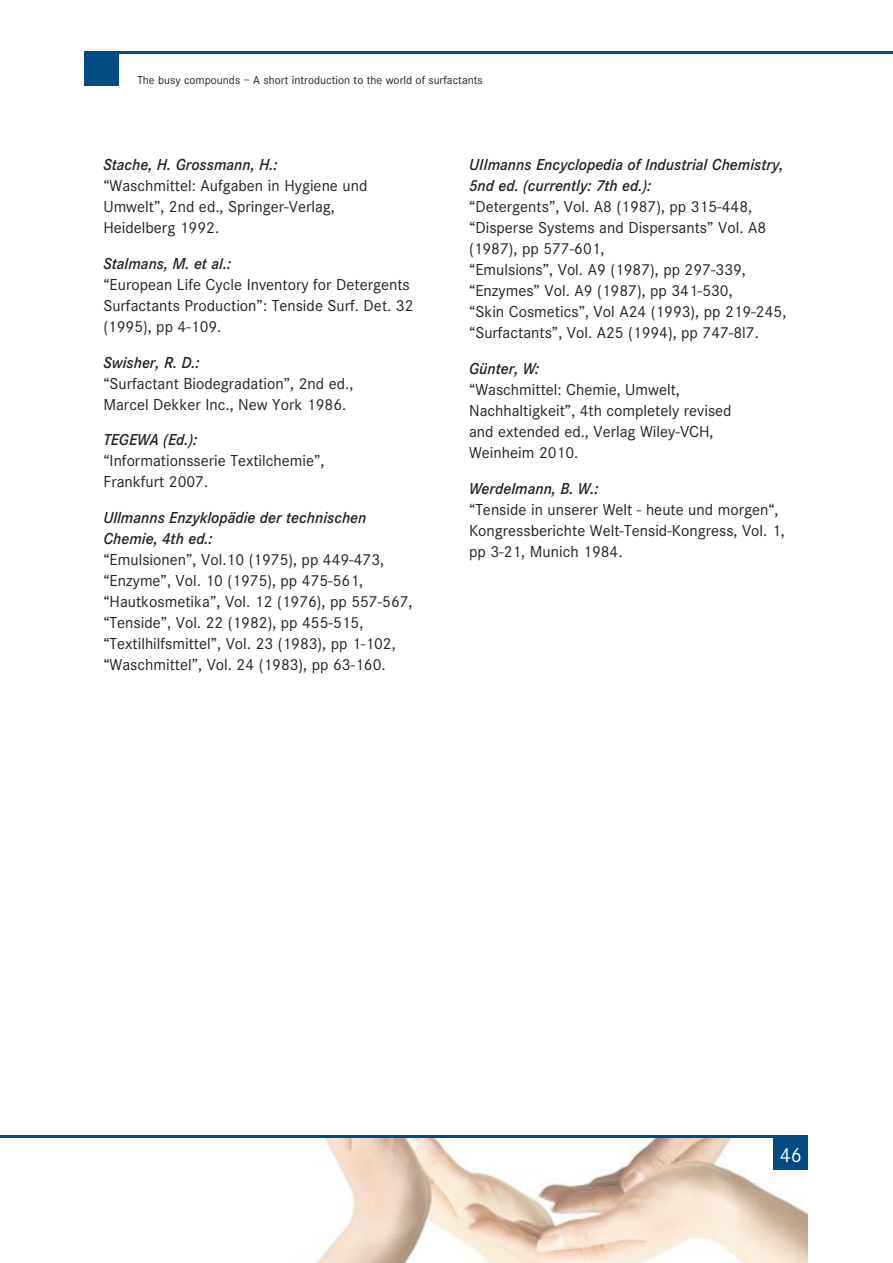
<style>
.page{position:relative;width:893px;height:1263px;background:#fff}
.page>*{position:absolute;margin:0;border:0;box-sizing:border-box;transform-origin:0 0}
.t1{font:21px "Corporate S";color:#fff}
.t2{font:16.5px/21px "Corporate S";color:#231f20}
.t3{font:italic 16.5px/21px "Corporate S";color:#231f20}
.t4{font:12px "Corporate S";color:#231f20}
</style>
<div class="page">
<img style="left:274px;top:1137px;width:534px;height:125px">
<div style="left:774px;top:1135px;width:34px;height:34px;background:#014b83"></div>
<div style="left:85px;top:51px;width:34px;height:34px;background:#014b83"></div>
<hr style="left:100px;top:51px;width:792px;height:2px;background:#014b83">
<hr style="left:0;top:1135px;width:808px;height:2px;background:#014b83">
<p class="t4" style="left:137px;top:76px;width:347px">The busy compounds – A short introduction to the world of surfactants</p>
<p class="t3" style="left:103px;top:155px;width:176px">Stache, H. Grossmann, H.:</p>
<p class="t2" style="left:103px;top:176px;width:266px">“Waschmittel: Aufgaben in Hygiene und<br>Umwelt”, 2nd ed., Springer-Verlag,<br>Heidelberg 1992.</p>
<p class="t3" style="left:103px;top:254px;width:129px">Stalmans, M. et al.:</p>
<p class="t2" style="left:103px;top:275px;width:312px">“European Life Cycle Inventory for Detergents<br>Surfactants Production”: Tenside Surf. Det. 32 (1995), pp 4-109.</p>
<p class="t3" style="left:103px;top:353px;width:98px">Swisher, R. D.:</p>
<p class="t2" style="left:103px;top:374px;width:251px">“Surfactant Biodegradation”, 2nd ed.,<br>Marcel Dekker Inc., New York 1986.</p>
<p class="t3" style="left:103px;top:431px;width:95px">TEGEWA (Ed.):</p>
<p class="t2" style="left:103px;top:452px;width:223px">“Informationsserie Textilchemie”,<br>Frankfurt 2007.</p>
<p class="t3" style="left:103px;top:509px;width:265px">Ullmanns Enzyklopädie der technischen<br>Chemie, 4th ed.:</p>
<p class="t2" style="left:103px;top:551px;width:311px">“Emulsionen”, Vol.10 (1975), pp 449-473, “Enzyme”, Vol. 10 (1975), pp 475-561, “Hautkosmetika”, Vol. 12 (1976), pp 557-567, “Tenside”, Vol. 22 (1982), pp 455-515, “Textilhilfsmittel”, Vol. 23 (1983), pp 1-102, “Waschmittel”, Vol. 24 (1983), pp 63-160.</p>
<p class="t3" style="left:469px;top:155px;width:316px">UIImanns Encyclopedia of Industrial Chemistry,<br>5nd ed. (currently: 7th ed.):</p>
<p class="t2" style="left:469px;top:197px;width:319px">“Detergents”, Vol. A8 (1987), pp 315-448, “Disperse Systems and Dispersants” Vol. A8 (1987), pp 577-601,<br>“Emulsions”, Vol. A9 (1987), pp 297-339, “Enzymes” Vol. A9 (1987), pp 341-530,<br>“Skin Cosmetics”, Vol A24 (1993), pp 219-245, “Surfactants”, Vol. A25 (1994), pp 747-8l7.</p>
<p class="t3" style="left:469px;top:359px;width:72px">Günter, W:</p>
<p class="t2" style="left:469px;top:380px;width:264px">“Waschmittel: Chemie, Umwelt,<br>Nachhaltigkeit”, 4th completely revised and extended ed., Verlag Wiley-VCH,<br>Weinheim 2010.</p>
<p class="t3" style="left:469px;top:479px;width:131px">Werdelmann, B. W.:</p>
<p class="t2" style="left:469px;top:500px;width:317px">“Tenside in unserer Welt - heute und morgen“,<br>Kongressberichte Welt-Tensid-Kongress, Vol. 1, pp 3-21, Munich 1984.</p>
<p class="t1" style="left:780px;top:1148px;width:24px">46</p>
</div>
